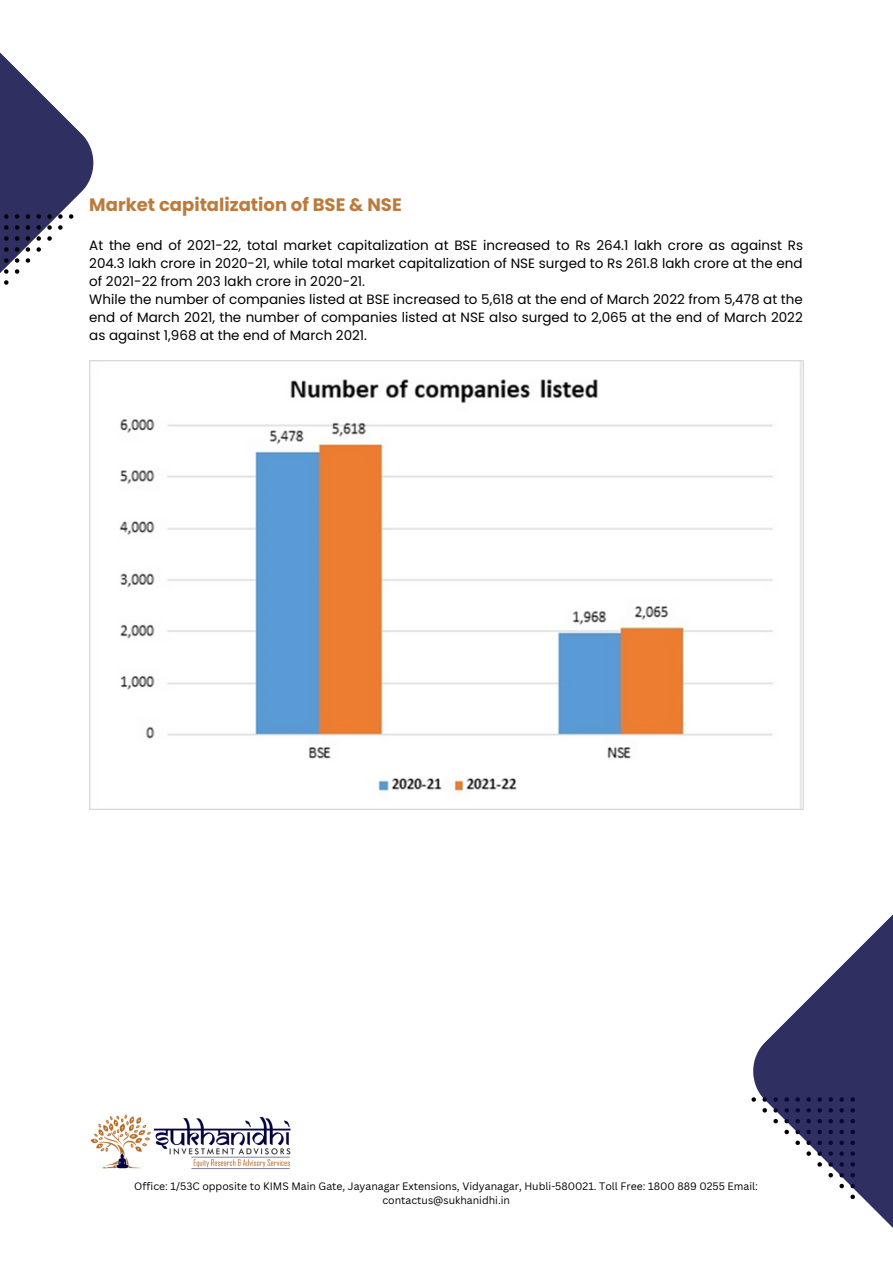
<style>
.page{position:relative;width:893px;height:1264px;background:#fff}
.page>*{position:absolute;margin:0;border:0;box-sizing:border-box;transform-origin:0 0}
.t1{font:700 18px "Poppins";color:#bb7b3c}
.t2{font:13.5px/18px "Poppins";color:#000}
.t3{font:10.5px/14px "Canva Sans";color:#000;text-align:center}
</style>
<div class="page">
<svg style="left:0;top:52px;width:111px;height:309px"></svg>
<svg style="left:69px;top:214px;width:4px;height:5px"></svg>
<svg style="left:58px;top:214px;width:5px;height:5px"></svg>
<svg style="left:58px;top:225px;width:5px;height:5px"></svg>
<svg style="left:47px;top:214px;width:5px;height:5px"></svg>
<svg style="left:47px;top:225px;width:5px;height:5px"></svg>
<svg style="left:47px;top:236px;width:5px;height:5px"></svg>
<svg style="left:36px;top:214px;width:5px;height:5px"></svg>
<svg style="left:36px;top:225px;width:5px;height:5px"></svg>
<svg style="left:36px;top:236px;width:5px;height:5px"></svg>
<svg style="left:36px;top:247px;width:5px;height:5px"></svg>
<svg style="left:26px;top:214px;width:4px;height:5px"></svg>
<svg style="left:26px;top:225px;width:4px;height:5px"></svg>
<svg style="left:26px;top:236px;width:4px;height:5px"></svg>
<svg style="left:26px;top:247px;width:4px;height:5px"></svg>
<svg style="left:26px;top:258px;width:4px;height:5px"></svg>
<svg style="left:15px;top:214px;width:4px;height:5px"></svg>
<svg style="left:15px;top:225px;width:4px;height:5px"></svg>
<svg style="left:15px;top:236px;width:4px;height:5px"></svg>
<svg style="left:15px;top:247px;width:4px;height:5px"></svg>
<svg style="left:15px;top:258px;width:4px;height:5px"></svg>
<svg style="left:15px;top:269px;width:4px;height:5px"></svg>
<svg style="left:4px;top:214px;width:5px;height:5px"></svg>
<svg style="left:4px;top:225px;width:5px;height:5px"></svg>
<svg style="left:4px;top:236px;width:5px;height:5px"></svg>
<svg style="left:4px;top:247px;width:5px;height:5px"></svg>
<svg style="left:4px;top:258px;width:5px;height:5px"></svg>
<svg style="left:4px;top:269px;width:5px;height:5px"></svg>
<svg style="left:4px;top:280px;width:5px;height:5px"></svg>
<svg style="left:736px;top:806px;width:156px;height:421px"></svg>
<img style="left:90px;top:1114px;width:201px;height:55px">
<img style="left:89px;top:361px;width:714px;height:448px">
<h1 class="t1" style="left:89px;top:192px;width:314px">Market capitalization of BSE &amp; NSE</h1>
<p class="t2" style="left:89px;top:236px;width:715px">At the end of 2021-22, total market capitalization at BSE increased to Rs 264.1 lakh crore as against Rs 204.3 lakh crore in 2020-21, while total market capitalization of NSE surged to Rs 261.8 lakh crore at the end of 2021-22 from 203 lakh crore in 2020-21.<br>While the number of companies listed at BSE increased to 5,618 at the end of March 2022 from 5,478 at the end of March 2021, the number of companies listed at NSE also surged to 2,065 at the end of March 2022 as against 1,968 at the end of March 2021.</p>
<p class="t3" style="left:134px;top:1179px;width:625px">Office: 1/53C opposite to KIMS Main Gate, Jayanagar Extensions, Vidyanagar, Hubli-580021. Toll Free: 1800 889 0255 Email: contactus@sukhanidhi.in</p>
</div>
